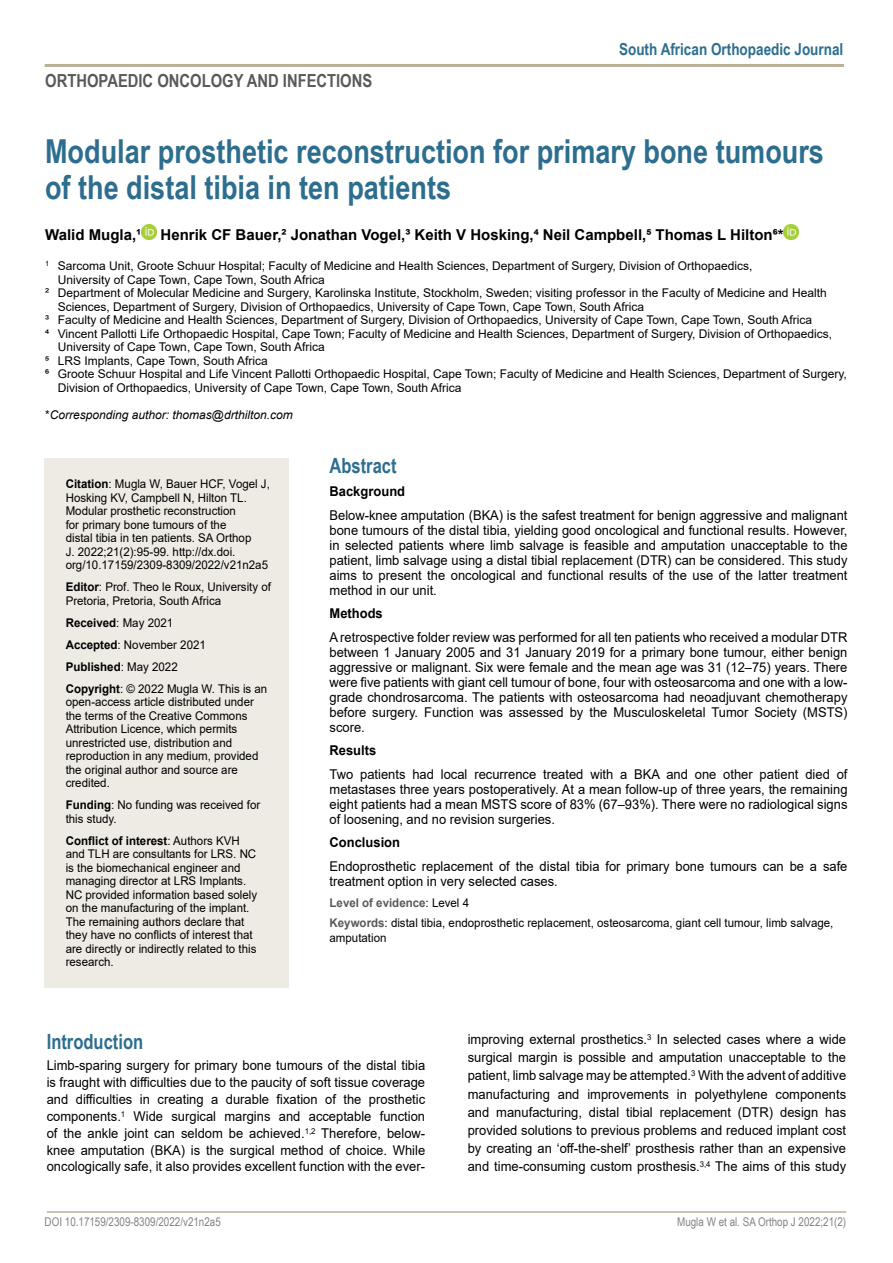
<style>
.page{position:relative;width:893px;height:1263px;background:#fff}
.page>*{position:absolute;margin:0;border:0;box-sizing:border-box;transform-origin:0 0}
.t1{font:700 33px/36px "Arial Narrow";color:#2d6e8f}
.t2{font:700 21px "Arial Narrow";color:#2d6e8f;scale:.96 1}
.t3{font:700 18px "Arial Narrow";color:#58595b}
.t4{font:700 16.5px "Arial Narrow";color:#2d6e8f}
.t5{font:700 15px "Arial";color:#000}
.t6{font:13.5px/15px "Arial";color:#000;text-align:justify;scale:.96 1}
.t7{font:700 13.5px "Arial";color:#000;scale:.96 1}
.t8{font:12px/13.5px "Arial";color:#000;scale:.96 1}
.t9{font:12px "Arial";color:#000}
.t10{font:12px "Arial Narrow";color:#808285}
.t11{font:italic 12px "Arial";color:#000}
.s1{font-style:normal}
.s2{font-weight:700}
.s3{font-weight:700;color:#58595b}
</style>
<div class="page">
<hr style="left:47px;top:1211px;width:799px;height:2px;background:#bcb197">
<hr style="left:45px;top:64px;width:799px;height:3px;background:#bcb197">
<div style="left:44px;top:458px;width:245px;height:530px;background:#eeeae4"></div>
<img style="left:141px;top:224px;width:15px;height:16px">
<img style="left:783px;top:224px;width:16px;height:16px">
<h3 class="t3" style="left:45px;top:67px;width:328px">ORTHOPAEDIC ONCOLOGY AND INFECTIONS</h3>
<p class="t4" style="left:619px;top:36px;width:226px">South African Orthopaedic Journal</p>
<h1 class="t1" style="left:45px;top:132px;width:780px">Modular prosthetic reconstruction for primary bone tumours of the distal tibia in ten patients</h1>
<p class="t5" style="left:45px;top:224px;width:98px">Walid Mugla,¹</p>
<p class="t5" style="left:161px;top:224px;width:624px">Henrik CF Bauer,² Jonathan Vogel,³ Keith V Hosking,⁴ Neil Campbell,⁵ Thomas L Hilton⁶*</p>
<p class="t9" style="left:45px;top:258px;width:709px"><sup>1</sup> Sarcoma Unit, Groote Schuur Hospital; Faculty of Medicine and Health Sciences, Department of Surgery, Division of Orthopaedics,</p>
<p class="t9" style="left:58px;top:271px;width:269px">University of Cape Town, Cape Town, South Africa</p>
<p class="t9" style="left:45px;top:285px;width:783px">² Department of Molecular Medicine and Surgery, Karolinska Institute, Stockholm, Sweden; visiting professor in the Faculty of Medicine and Health</p>
<p class="t9" style="left:58px;top:298px;width:588px">Sciences, Department of Surgery, Division of Orthopaedics, University of Cape Town, Cape Town, South Africa</p>
<p class="t9" style="left:45px;top:312px;width:769px">³ Faculty of Medicine and Health Sciences, Department of Surgery, Division of Orthopaedics, University of Cape Town, Cape Town, South Africa</p>
<p class="t9" style="left:45px;top:325px;width:789px">⁴ Vincent Pallotti Life Orthopaedic Hospital, Cape Town; Faculty of Medicine and Health Sciences, Department of Surgery, Division of Orthopaedics,</p>
<p class="t9" style="left:58px;top:339px;width:269px">University of Cape Town, Cape Town, South Africa</p>
<p class="t9" style="left:45px;top:352px;width:224px">⁵ LRS Implants, Cape Town, South Africa</p>
<p class="t9" style="left:45px;top:366px;width:803px">⁶ Groote Schuur Hospital and Life Vincent Pallotti Orthopaedic Hospital, Cape Town; Faculty of Medicine and Health Sciences, Department of Surgery,</p>
<p class="t9" style="left:58px;top:379px;width:405px">Division of Orthopaedics, University of Cape Town, Cape Town, South Africa</p>
<p class="t11" style="left:45px;top:407px;width:249px"><span class="s1">*</span>Corresponding author: thomas@drthilton.com</p>
<p class="t8" style="left:66px;top:477px;width:214px"><span class="s2">Citation</span>: Mugla W, Bauer HCF, Vogel J, Hosking KV, Campbell N, Hilton TL.<br>Modular prosthetic reconstruction<br>for primary bone tumours of the<br>distal tibia in ten patients. SA Orthop<br>J. 2022;21(2):95-99. http://dx.doi. org/10.17159/2309-8309/2022/v21n2a5</p>
<p class="t8" style="left:66px;top:580px;width:215px"><span class="s2">Editor</span>: Prof. Theo le Roux, University of<br>Pretoria, Pretoria, South Africa</p>
<p class="t8" style="left:66px;top:611px;width:212px;line-height:22px"><span class="s2">Received</span>: May 2021<br><span class="s2">Accepted</span>: November 2021<br><span class="s2">Published</span>: May 2022<br><span class="s2">Copyright</span>: © 2022 Mugla W. This is an</p>
<p class="t8" style="left:66px;top:695px;width:202px">open-access article distributed under the terms of the Creative Commons<br>Attribution Licence, which permits unrestricted use, distribution and reproduction in any medium, provided the original author and source are credited.</p>
<p class="t8" style="left:66px;top:798px;width:204px"><span class="s2">Funding</span>: No funding was received for this study.</p>
<p class="t8" style="left:66px;top:834px;width:201px"><span class="s2">Conflict of interest</span>: Authors KVH and TLH are consultants for LRS. NC is the biomechanical engineer and managing director at LRS Implants.<br>NC provided information based solely on the manufacturing of the implant.<br>The remaining authors declare that they have no conflicts of interest that are directly or indirectly related to this research.</p>
<h2 class="t2" style="left:330px;top:449px;width:71px">Abstract</h2>
<p class="t7" style="left:330px;top:482px;width:80px">Background</p>
<p class="t6" style="left:330px;top:507px;width:541px">Below-knee amputation (BKA) is the safest treatment for benign aggressive and malignant bone tumours of the distal tibia, yielding good oncological and functional results. However, in selected patients where limb salvage is feasible and amputation unacceptable to the patient, limb salvage using a distal tibial replacement (DTR) can be considered. This study aims to present the oncological and functional results of the use of the latter treatment method in our unit.</p>
<p class="t7" style="left:330px;top:604px;width:57px">Methods</p>
<p class="t6" style="left:330px;top:629px;width:541px">A retrospective folder review was performed for all ten patients who received a modular DTR between 1 January 2005 and 31 January 2019 for a primary bone tumour, either benign aggressive or malignant. Six were female and the mean age was 31 (12–75) years. There were five patients with giant cell tumour of bone, four with osteosarcoma and one with a low&shy;grade chondrosarcoma. The patients with osteosarcoma had neoadjuvant chemotherapy before surgery. Function was assessed by the Musculoskeletal Tumor Society (MSTS) score.</p>
<p class="t7" style="left:330px;top:741px;width:50px">Results</p>
<p class="t6" style="left:330px;top:766px;width:541px">Two patients had local recurrence treated with a BKA and one other patient died of metastases three years postoperatively. At a mean follow-up of three years, the remaining eight patients had a mean MSTS score of 83% (67–93%). There were no radiological signs of loosening, and no revision surgeries.</p>
<p class="t7" style="left:330px;top:833px;width:75px">Conclusion</p>
<p class="t6" style="left:330px;top:858px;width:541px">Endoprosthetic replacement of the distal tibia for primary bone tumours can be a safe treatment option in very selected cases.</p>
<p class="t8" style="left:330px;top:892px;width:526px;line-height:20.7px"><span class="s3">Level of evidence</span>: Level 4<br><span class="s3">Keywords</span>: distal tibia, endoprosthetic replacement, osteosarcoma, giant cell tumour, limb salvage,</p>
<p class="t8" style="left:330px;top:931px;width:61px">amputation</p>
<h2 class="t2" style="left:47px;top:1026px;width:102px">Introduction</h2>
<p class="t6" style="left:47px;top:1057px;width:396px;line-height:16.8px">Limb-sparing surgery for primary bone tumours of the distal tibia is fraught with difficulties due to the paucity of soft tissue coverage and difficulties in creating a durable fixation of the prosthetic components.<sup>1</sup> Wide surgical margins and acceptable function of the ankle joint can seldom be achieved.<sup>1,2</sup> Therefore, below&shy;knee amputation (BKA) is the surgical method of choice. While oncologically safe, it also provides excellent function with the ever-</p>
<p class="t6" style="left:468px;top:1030px;width:396px;line-height:18.1px">improving external prosthetics.<sup>3</sup> In selected cases where a wide surgical margin is possible and amputation unacceptable to the patient, limb salvage may be attempted.<sup>3</sup> With the advent of additive manufacturing and improvements in polyethylene components and manufacturing, distal tibial replacement (DTR) design has provided solutions to previous problems and reduced implant cost by creating an ‘off-the-shelf’ prosthesis rather than an expensive and time-consuming custom prosthesis.<sup>3,4</sup> The aims of this study</p>
<p class="t10" style="left:45px;top:1213px;width:178px">DOI 10.17159/2309-8309/2022/v21n2a5</p>
<p class="t10" style="left:677px;top:1213px;width:171px">Mugla W et al. SA Orthop J 2022;21(2)</p>
</div>
